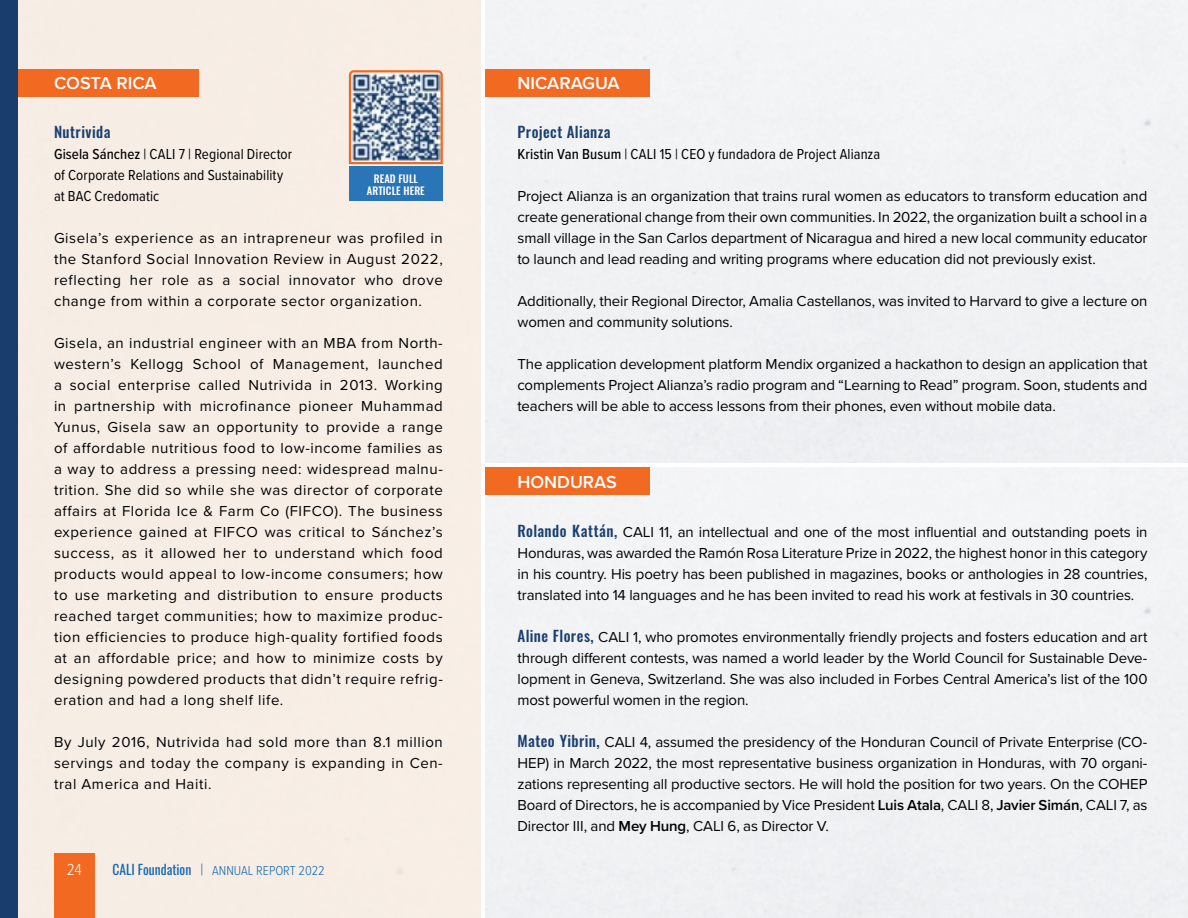
<style>
.page{position:relative;width:1188px;height:918px;background:#fff}
.page>*{position:absolute;margin:0;border:0;box-sizing:border-box;transform-origin:0 0}
.t1{font:600 18px "Proxima Nova";color:#fff}
.t2{font:300 16.5px "Proxima Nova Cond";color:#fff}
.t3{font:15px/21px "Proxima Nova";letter-spacing:-.005em;color:#000;text-align:justify}
.t4{font:15px/21px "Proxima Nova Cond";letter-spacing:.005em;color:#000}
.t5{font:500 15px "Oswald";letter-spacing:.03em;color:#1a3f6f}
.t6{font:300 13.5px "Proxima Nova Cond";color:#1268b3}
.t7{font:500 10.5px/12px "Oswald";letter-spacing:.01em;color:#fff;text-align:center}
.s1{font-weight:500}
.s2{font-family:"Oswald";font-weight:400}
.s3{font-family:"Proxima Nova Ex Cn";font-size:16.5px}
.s4{font-family:"Oswald";font-weight:500;color:#1a3f6f}
.s5{font-weight:600}
</style>
<div class="page">
<div style="left:485px;top:0;width:703px;height:463px;background:#f1f2f3"></div>
<div style="left:0;top:0;width:481px;height:918px;background:#f7ede5"></div>
<div style="left:485px;top:467px;width:703px;height:451px;background:#f1f2f3"></div>
<div style="left:18px;top:69px;width:181px;height:28px;background:#f26921"></div>
<div style="left:485px;top:69px;width:164px;height:28px;background:#f26921"></div>
<div style="left:485px;top:467px;width:164px;height:28px;background:#f26921"></div>
<div style="left:349px;top:166px;width:94px;height:35px;background:#2975b8"></div>
<svg style="left:348px;top:69px;width:96px;height:96px;background:#9b9da7"></svg>
<div style="left:54px;top:853px;width:40px;height:65px;background:#f26921"></div>
<p class="t1" style="left:54px;top:70px;width:104px">COSTA RICA</p>
<p class="t5" style="left:54px;top:119px;width:58px">Nutrivida</p>
<p class="t4" style="left:54px;top:143px;width:240px"><span class="s1">Gisela Sánchez</span> | CALI 7 | Regional Director of Corporate Relations and Sustainability at BAC Credomatic</p>
<p class="t3" style="left:54px;top:227px;width:390px">Gisela’s experience as an intrapreneur was profiled in the Stanford Social Innovation Review in August 2022, reflecting her role as a social innovator who drove change from within a corporate sector organization.</p>
<p class="t3" style="left:54px;top:332px;width:390px">Gisela, an industrial engineer with an MBA from North&shy;western’s Kellogg School of Management, launched a social enterprise called Nutrivida in 2013. Working in partnership with microfinance pioneer Muhammad Yunus, Gisela saw an opportunity to provide a range of affordable nutritious food to low-income families as a way to address a pressing need: widespread malnu&shy;trition. She did so while she was director of corporate affairs at Florida Ice &amp; Farm Co (FIFCO). The business experience gained at FIFCO was critical to Sánchez’s success, as it allowed her to understand which food products would appeal to low-income consumers; how to use marketing and distribution to ensure products reached target communities; how to maximize produc&shy;tion efficiencies to produce high-quality fortified foods at an affordable price; and how to minimize costs by designing powdered products that didn’t require refrig&shy;eration and had a long shelf life.</p>
<p class="t3" style="left:54px;top:731px;width:390px">By July 2016, Nutrivida had sold more than 8.1 million servings and today the company is expanding in Cen&shy;tral America and Haiti.</p>
<p class="t7" style="left:367px;top:171px;width:59px">READ FULL<br>ARTICLE HERE</p>
<p class="t2" style="left:67px;top:857px;width:17px">24</p>
<p class="t6" style="left:112px;top:860px;width:214px"><span class="s2">CALI Foundation</span> <span class="s3">|</span> ANNUAL REPORT 2022</p>
<p class="t1" style="left:518px;top:70px;width:104px">NICARAGUA</p>
<p class="t5" style="left:518px;top:119px;width:95px">Project Alianza</p>
<p class="t4" style="left:518px;top:143px;width:364px"><span class="s1">Kristin Van Busum</span> | CALI 15 | CEO y fundadora de Project Alianza</p>
<p class="t3" style="left:518px;top:185px;width:632px">Project Alianza is an organization that trains rural women as educators to transform education and create generational change from their own communities. In 2022, the organization built a school in a small village in the San Carlos department of Nicaragua and hired a new local community educator to launch and lead reading and writing programs where education did not previously exist.</p>
<p class="t3" style="left:518px;top:290px;width:631px">Additionally, their Regional Director, Amalia Castellanos, was invited to Harvard to give a lecture on women and community solutions.</p>
<p class="t3" style="left:518px;top:353px;width:631px">The application development platform Mendix organized a hackathon to design an application that complements Project Alianza’s radio program and “Learning to Read” program. Soon, students and teachers will be able to access lessons from their phones, even without mobile data.</p>
<p class="t1" style="left:518px;top:469px;width:101px">HONDURAS</p>
<p class="t3" style="left:518px;top:521px;width:632px"><span class="s4">Rolando Kattán,</span> CALI 11, an intellectual and one of the most influential and outstanding poets in Honduras, was awarded the Ramón Rosa Literature Prize in 2022, the highest honor in this category in his country. His poetry has been published in magazines, books or anthologies in 28 countries, translated into 14 languages and he has been invited to read his work at festivals in 30 countries.</p>
<p class="t3" style="left:518px;top:626px;width:632px"><span class="s4">Aline Flores,</span> CALI 1, who promotes environmentally friendly projects and fosters education and art through different contests, was named a world leader by the World Council for Sustainable Deve&shy;lopment in Geneva, Switzerland. She was also included in Forbes Central America’s list of the 100 most powerful women in the region.</p>
<p class="t3" style="left:518px;top:731px;width:632px"><span class="s4">Mateo Yibrin,</span> CALI 4, assumed the presidency of the Honduran Council of Private Enterprise (CO-HEP) in March 2022, the most representative business organization in Honduras, with 70 organi&shy;zations representing all productive sectors. He will hold the position for two years. On the COHEP Board of Directors, he is accompanied by Vice President <span class="s5">Luis Atala</span>, CALI 8, <span class="s5">Javier Simán</span>, CALI 7, as Director III, and <span class="s5">Mey Hung</span>, CALI 6, as Director V.</p>
</div>
